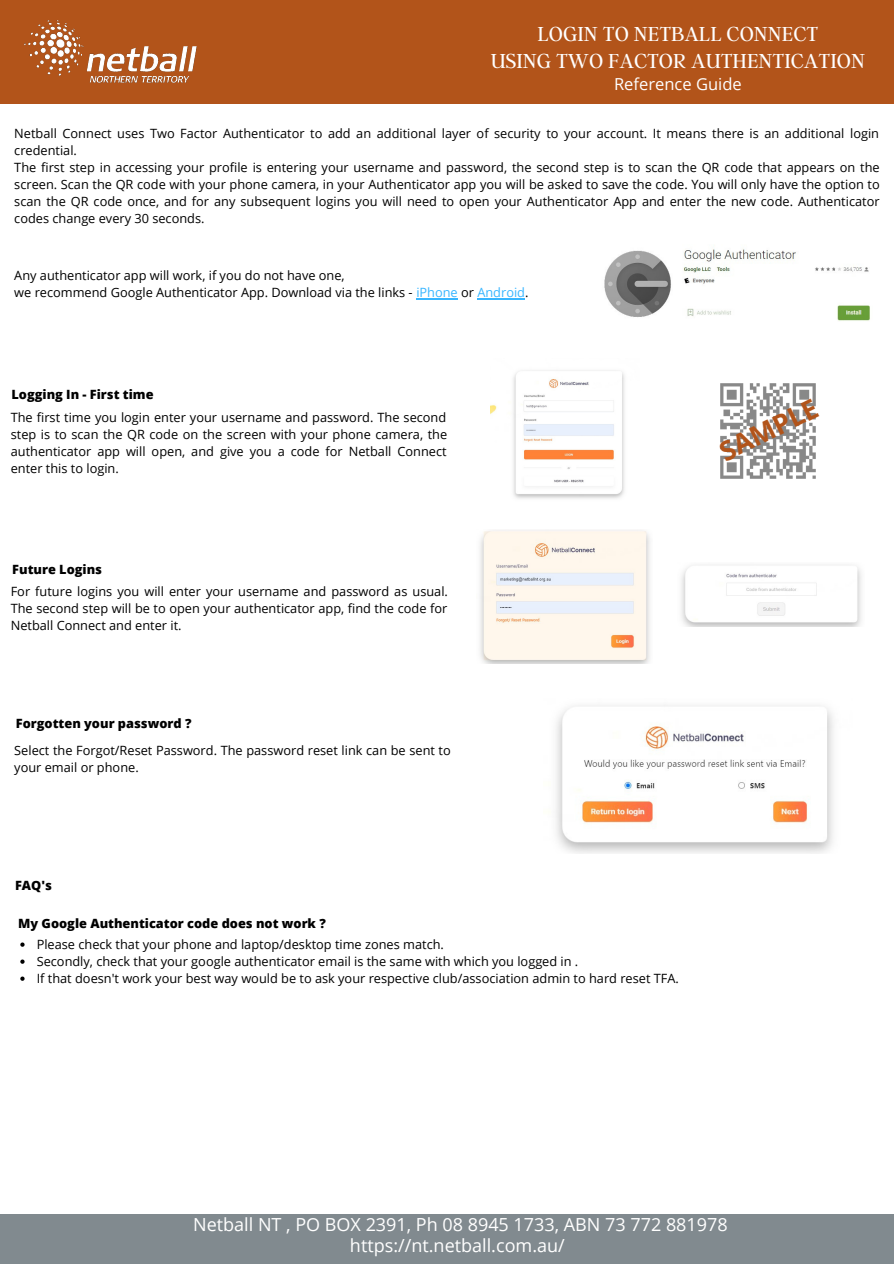
<style>
.page{position:relative;width:894px;height:1264px;background:#fff}
.page>*{position:absolute;margin:0;border:0;box-sizing:border-box;transform-origin:0 0}
.t1{font:700 27px "Open Sans";color:#b2541a}
.t2{font:300 22.5px "Argent CF";color:#fff}
.t3{font:18px "Open Sans";color:#fff}
.t4{font:16.5px "Open Sans";color:#fff}
.t5{font:12.75px/17px "Open Sans";color:#000;text-align:justify}
.t6{font:800 12.75px "Open Sans";color:#000}
.s1{color:#38b6ff}
</style>
<div class="page">
<div style="left:0;top:0;width:893px;height:104px;background:#b2541a"></div>
<div style="left:0;top:1213px;width:893px;height:50px;background:#818a8f"></div>
<img style="left:24px;top:20px;width:173px;height:63px">
<img style="left:604px;top:249px;width:266px;height:72px">
<img style="left:490px;top:370px;width:135px;height:129px">
<img style="left:720px;top:383px;width:96px;height:96px">
<img style="left:480px;top:530px;width:170px;height:134px">
<img style="left:681px;top:566px;width:181px;height:60px">
<img style="left:556px;top:705px;width:278px;height:148px">
<hr style="left:416px;top:298px;width:41px;height:1px;background:#38b6ff">
<hr style="left:477px;top:298px;width:48px;height:1px;background:#38b6ff">
<svg style="left:20px;top:942px;width:5px;height:4px"></svg>
<svg style="left:20px;top:959px;width:5px;height:4px"></svg>
<svg style="left:20px;top:976px;width:5px;height:4px"></svg>
<p class="t2" style="left:537px;top:19px;width:282px">LOGIN TO NETBALL CONNECT</p>
<p class="t2" style="left:490px;top:46px;width:375px">USING TWO FACTOR AUTHENTICATION</p>
<p class="t4" style="left:614px;top:72px;width:129px">Reference Guide</p>
<p class="t5" style="left:14px;top:124px;width:866px">Netball Connect uses Two Factor Authenticator to add an additional layer of security to your account. It means there is an additional login credential.</p>
<p class="t5" style="left:14px;top:158px;width:866px">The first step in accessing your profile is entering your username and password, the second step is to scan the QR code that appears on the screen. Scan the QR code with your phone camera, in your Authenticator app you will be asked to save the code. You will only have the option to scan the QR code once, and for any subsequent logins you will need to open your Authenticator App and enter the new code. Authenticator codes change every 30 seconds.</p>
<p class="t5" style="left:14px;top:267px;width:332px">Any authenticator app will work, if you do not have one,</p>
<p class="t5" style="left:14px;top:284px;width:515px">we recommend Google Authenticator App. Download via the links - <span class="s1">iPhone</span> or <span class="s1">Android</span>.</p>
<p class="t6" style="left:12px;top:386px;width:143px">Logging In - First time</p>
<p class="t5" style="left:11px;top:408px;width:438px">The first time you login enter your username and password. The second step is to scan the QR code on the screen with your phone camera, the authenticator app will open, and give you a code for Netball Connect enter this to login.</p>
<p class="t6" style="left:12px;top:560px;width:91px">Future Logins</p>
<p class="t5" style="left:11px;top:583px;width:438px">For future logins you will enter your username and password as usual.<br>The second step will be to open your authenticator app, find the code for Netball Connect and enter it.</p>
<p class="t6" style="left:16px;top:714px;width:177px">Forgotten your password ?</p>
<p class="t5" style="left:14px;top:742px;width:438px">Select the Forgot/Reset Password. The password reset link can be sent to your email or phone.</p>
<p class="t1" style="left:712px;top:436px;width:108px;rotate:-26deg">SAMPLE</p>
<p class="t6" style="left:15px;top:876px;width:38px">FAQ's</p>
<p class="t6" style="left:18px;top:913px;width:309px">My Google Authenticator code does not work ?</p>
<p class="t5" style="left:37px;top:935px;width:408px">Please check that your phone and laptop/desktop time zones match.</p>
<p class="t5" style="left:37px;top:952px;width:543px">Secondly, check that your google authenticator email is the same with which you logged in .</p>
<p class="t5" style="left:37px;top:969px;width:643px">If that doesn't work your best way would be to ask your respective club/association admin to hard reset TFA.</p>
<p class="t3" style="left:193px;top:1211px;width:536px">Netball NT , PO BOX 2391, Ph 08 8945 1733, ABN 73 772 881978</p>
<p class="t3" style="left:350px;top:1233px;width:216px">https://nt.netball.com.au/</p>
</div>
